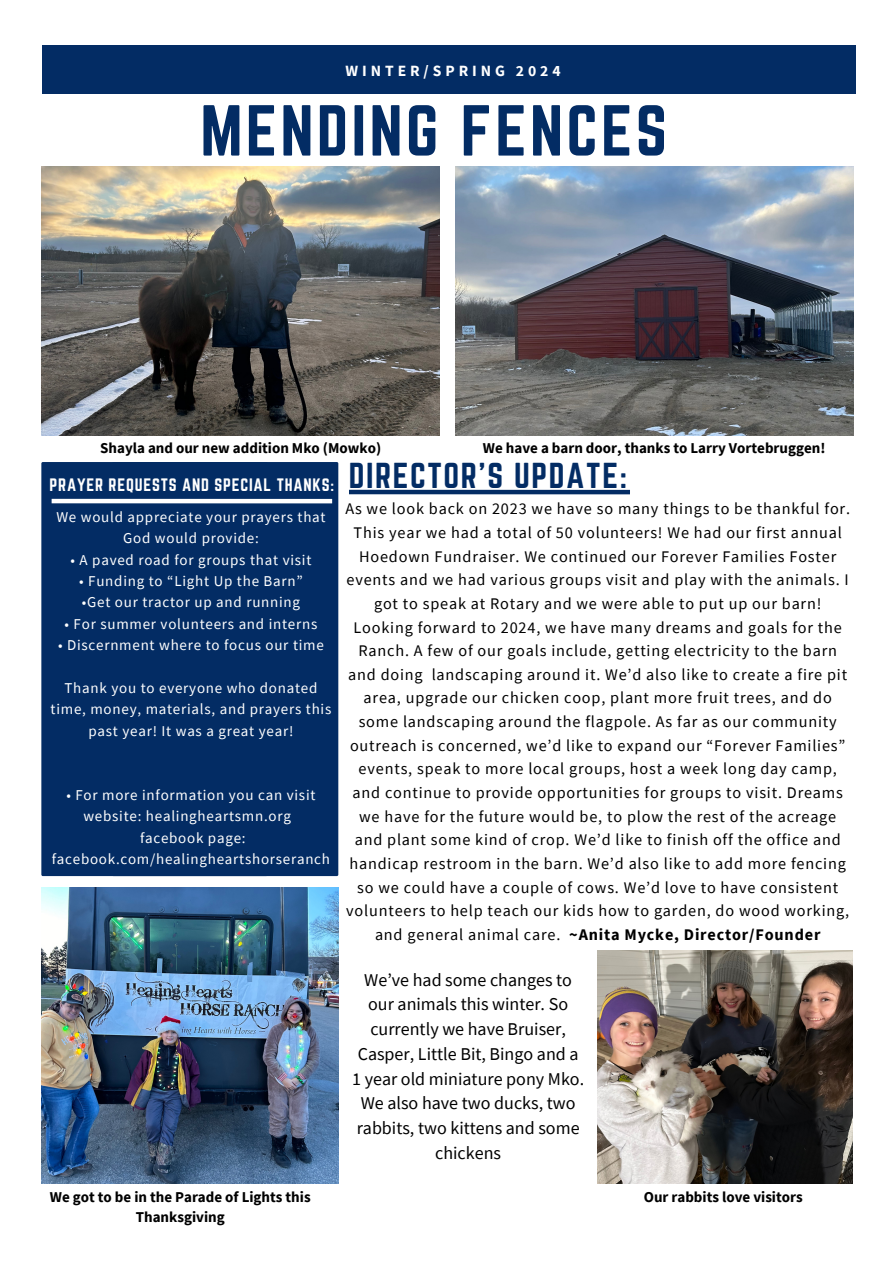
<style>
.page{position:relative;width:893px;height:1264px;background:#fff}
.page>*{position:absolute;margin:0;border:0;box-sizing:border-box;transform-origin:0 0}
.t1{font:63px "Norwester";letter-spacing:.05em;color:#032c64}
.t2{font:31.5px "Norwester";letter-spacing:.05em;color:#032c64}
.t3{font:18px/24.8px "Source Sans Pro";color:#000;text-align:center}
.t4{font:16.2px/23.7px "Source Sans Pro";letter-spacing:.05em;color:#000;text-align:center}
.t5{font:15.75px "Norwester";letter-spacing:.05em;color:#fff}
.t6{font:700 15.6px "Source Sans Pro";letter-spacing:.25em;color:#fff}
.t7{font:15px/21.5px "Source Sans Pro";letter-spacing:.05em;color:#fff;text-align:center}
.t8{font:700 15px/20.2px "Source Sans Pro";color:#000;text-align:center}
.s1{font-weight:700}
</style>
<div class="page">
<div style="left:42px;top:46px;width:813px;height:48px;background:#032c64"></div>
<hr style="left:349px;top:490px;width:281px;height:4px;background:#032c64">
<div style="left:268px;top:462px;width:70px;height:414px;background:#032c64"></div>
<div style="left:41px;top:462px;width:227px;height:414px;background:#032c64"></div>
<hr style="left:51px;top:499px;width:281px;height:4px;background:#fff">
<img style="left:455px;top:166px;width:398px;height:269px">
<img style="left:42px;top:166px;width:397px;height:269px">
<img style="left:41px;top:887px;width:297px;height:296px">
<img style="left:598px;top:950px;width:254px;height:232px">
<p class="t6" style="left:345px;top:60px;width:216px">WINTER/SPRING 2024</p>
<p class="t1" style="left:200px;top:93px;width:468px">MENDING FENCES</p>
<p class="t8" style="left:100px;top:438px;width:282px">Shayla and our new addition Mko (Mowko)</p>
<p class="t8" style="left:483px;top:438px;width:344px">We have a barn door, thanks to Larry Vortebruggen!</p>
<p class="t5" style="left:50px;top:475px;width:286px">PRAYER REQUESTS AND SPECIAL THANKS:</p>
<p class="t7" style="left:56px;top:506px;width:271px">We would appreciate your prayers that<br>God would provide:</p>
<p class="t7" style="left:71px;top:548px;width:242px">• A paved road for groups that visit</p>
<p class="t7" style="left:79px;top:570px;width:225px">• Funding to “Light Up the Barn”</p>
<p class="t7" style="left:82px;top:591px;width:220px">•Get our tractor up and running</p>
<p class="t7" style="left:65px;top:612px;width:254px">• For summer volunteers and interns</p>
<p class="t7" style="left:58px;top:634px;width:267px">• Discernment where to focus our time</p>
<p class="t7" style="left:51px;top:677px;width:282px">Thank you to everyone who donated time, money, materials, and prayers this past year! It was a great year!</p>
<p class="t7" style="left:66px;top:783px;width:251px">• For more information you can visit website: healingheartsmn.org</p>
<p class="t7" style="left:52px;top:826px;width:280px">facebook page: facebook.com/healingheartshorseranch</p>
<p class="t2" style="left:349px;top:457px;width:279px">DIRECTOR’S UPDATE:</p>
<p class="t4" style="left:345px;top:497px;width:506px">As we look back on 2023 we have so many things to be thankful for.<br>This year we had a total of 50 volunteers! We had our first annual Hoedown Fundraiser. We continued our Forever Families Foster events and we had various groups visit and play with the animals. I got to speak at Rotary and we were able to put up our barn!<br>Looking forward to 2024, we have many dreams and goals for the Ranch. A few of our goals include, getting electricity to the barn and doing landscaping around it. We’d also like to create a fire pit area, upgrade our chicken coop, plant more fruit trees, and do some landscaping around the flagpole. As far as our community outreach is concerned, we’d like to expand our “Forever Families” events, speak to more local groups, host a week long day camp, and continue to provide opportunities for groups to visit. Dreams we have for the future would be, to plow the rest of the acreage and plant some kind of crop. We’d like to finish off the office and handicap restroom in the barn. We’d also like to add more fencing so we could have a couple of cows. We’d love to have consistent volunteers to help teach our kids how to garden, do wood working, and general animal care. <span class="s1">~Anita Mycke, Director/Founder</span></p>
<p class="t3" style="left:352px;top:966px;width:233px">We’ve had some changes to our animals this winter. So currently we have Bruiser,<br>Casper, Little Bit, Bingo and a<br>1 year old miniature pony Mko.<br>We also have two ducks, two rabbits, two kittens and some chickens</p>
<p class="t8" style="left:50px;top:1186px;width:262px">We got to be in the Parade of Lights this<br>Thanksgiving</p>
<p class="t8" style="left:643px;top:1186px;width:160px">Our rabbits love visitors</p>
</div>
